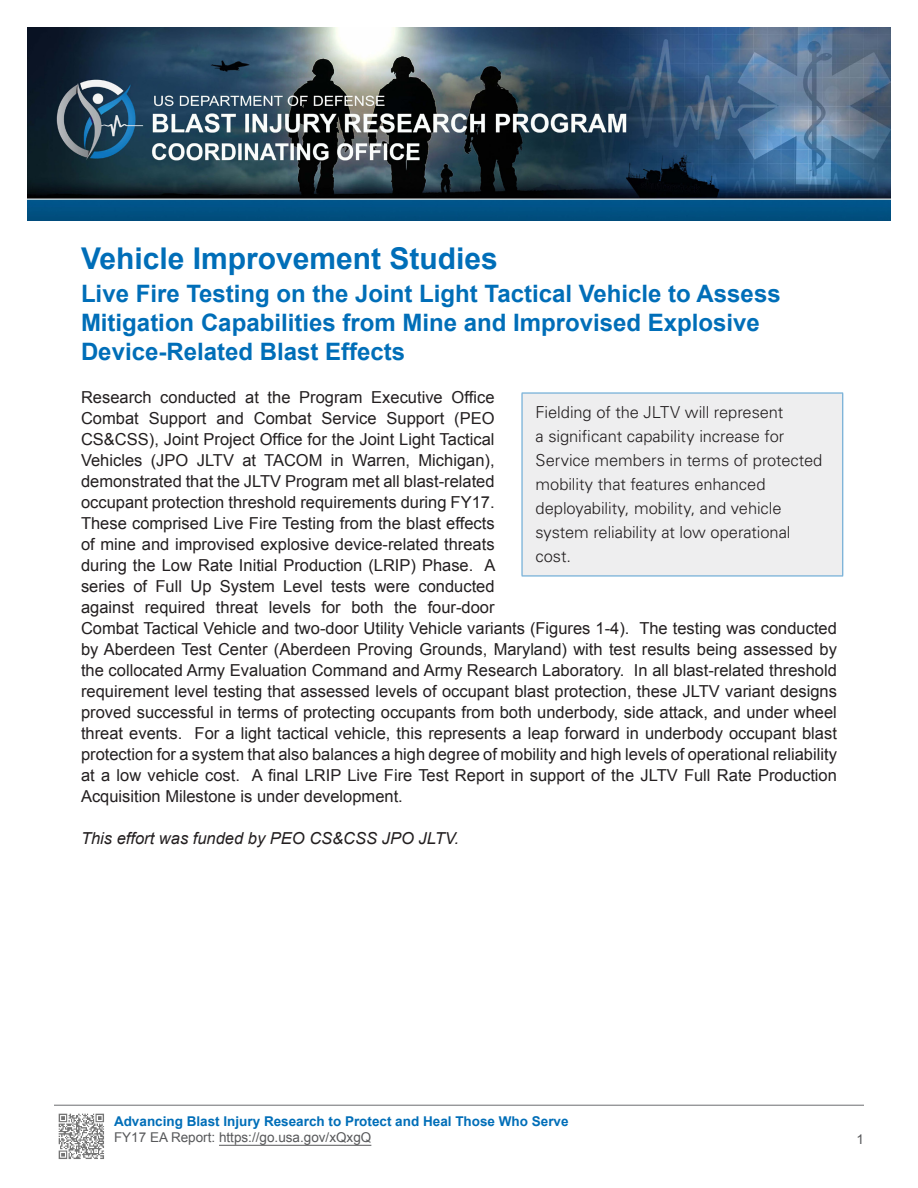
<style>
.page{position:relative;width:918px;height:1188px;background:#fff}
.page>*{position:absolute;margin:0;border:0;box-sizing:border-box;transform-origin:0 0}
.t1{font:700 30px "Arial";color:#006eb8}
.t2{font:700 24px/28.8px "Arial";color:#006eb8}
.t3{font:16.5px/21px "Arial";color:#231f20}
.Table_Bullet_spaced{font:300 16.5px/24px "Univers LT Std";letter-spacing:-.005em;color:#231f20}
.t4{font:italic 16.5px "Arial";color:#231f20}
.t5{font:700 13.5px "Arial";color:#006eb8}
.t6{font:13.5px "Arial";color:#57585a}
</style>
<div class="page">
<img style="left:27px;top:27px;width:864px;height:193px">
<hr style="left:219px;top:1145px;width:152px;height:1px;background:#57585a">
<img style="left:58px;top:1113px;width:46px;height:46px">
<hr style="left:54px;top:1105px;width:810px;height:1px;background:#6c6d70">
<div style="left:522px;top:393px;width:321px;height:183px;background:#eeeeef"></div>
<hr style="left:522px;top:393px;width:321px;height:1px;background:#539ed0">
<hr style="left:522px;top:393px;width:1px;height:183px;background:#539ed0">
<hr style="left:842px;top:393px;width:1px;height:183px;background:#539ed0">
<hr style="left:522px;top:576px;width:321px;height:1px;background:#539ed0">
<p class="t1" style="left:81px;top:239px;width:418px">Vehicle Improvement Studies</p>
<p class="t2" style="left:81px;top:280px;width:701px">Live Fire Testing on the Joint Light Tactical Vehicle to Assess<br>Mitigation Capabilities from Mine and Improvised Explosive<br>Device-Related Blast Effects</p>
<p class="t3" style="left:81px;top:386px;width:757px">Research conducted at the Program Executive Office<br>Combat Support and Combat Service Support (PEO<br>CS&amp;CSS), Joint Project Office for the Joint Light Tactical<br>Vehicles (JPO JLTV at TACOM in Warren, Michigan),<br>demonstrated that the JLTV Program met all blast-related<br>occupant protection threshold requirements during FY17.<br>These comprised Live Fire Testing from the blast effects<br>of mine and improvised explosive device-related threats<br>during the Low Rate Initial Production (LRIP) Phase. A<br>series of Full Up System Level tests were conducted<br>against required threat levels for both the four-door<br>Combat Tactical Vehicle and two-door Utility Vehicle variants (Figures 1-4). The testing was conducted by Aberdeen Test Center (Aberdeen Proving Grounds, Maryland) with test results being assessed by the collocated Army Evaluation Command and Army Research Laboratory. In all blast-related threshold requirement level testing that assessed levels of occupant blast protection, these JLTV variant designs proved successful in terms of protecting occupants from both underbody, side attack, and under wheel threat events. For a light tactical vehicle, this represents a leap forward in underbody occupant blast protection for a system that also balances a high degree of mobility and high levels of operational reliability at a low vehicle cost. A final LRIP Live Fire Test Report in support of the JLTV Full Rate Production Acquisition Milestone is under development.</p>
<p class="t4" style="left:81px;top:827px;width:380px">This effort was funded by PEO CS&amp;CSS JPO JLTV.</p>
<p class="Table_Bullet_spaced" style="left:536px;top:401px;width:288px">Fielding of the JLTV will represent<br>a significant capability increase for<br>Service members in terms of protected mobility that features enhanced deployability, mobility, and vehicle system reliability at low operational cost.</p>
<p class="t5" style="left:114px;top:1112px;width:456px">Advancing Blast Injury Research to Protect and Heal Those Who Serve</p>
<p class="t6" style="left:114px;top:1129px;width:259px">FY17 EA Report: https://go.usa.gov/xQxgQ</p>
<p class="t6" style="left:856px;top:1130px;width:9px">1</p>
</div>
